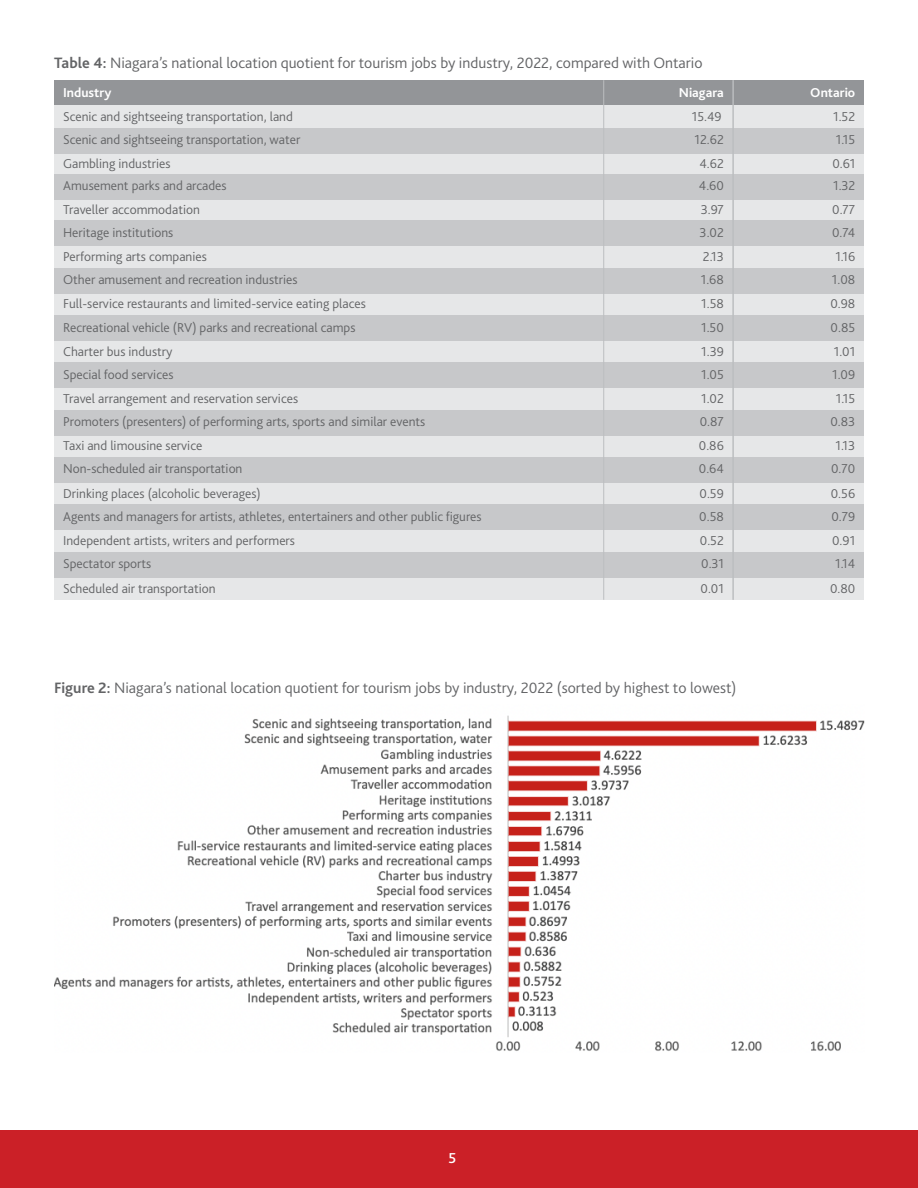
<style>
.page{position:relative;width:918px;height:1188px;background:#fff}
.page>*{position:absolute;margin:0;border:0;box-sizing:border-box;transform-origin:0 0}
.t1{font:300 15.75px "Bliss 2";color:#636466}
.t2{font:500 15px "Bliss 2";color:#fff}
.t3{font:300 13.5px "Bliss 2";color:#636466}
.t4{font:700 13.5px "Bliss 2";color:#fff}
.s1{font-weight:700}
</style>
<div class="page">
<div style="left:0;top:1130px;width:918px;height:58px;background:#cb2027"></div>
<img style="left:54px;top:715px;width:810px;height:336px">
<div style="left:54px;top:80px;width:810px;height:26px;background:#939598"></div>
<div style="left:54px;top:106px;width:810px;height:22px;background:#e6e7e8"></div>
<div style="left:54px;top:153px;width:810px;height:22px;background:#e6e7e8"></div>
<div style="left:54px;top:199px;width:810px;height:22px;background:#e6e7e8"></div>
<div style="left:54px;top:293px;width:810px;height:22px;background:#e6e7e8"></div>
<div style="left:54px;top:246px;width:810px;height:22px;background:#e6e7e8"></div>
<div style="left:54px;top:341px;width:810px;height:22px;background:#e6e7e8"></div>
<div style="left:54px;top:388px;width:810px;height:22px;background:#e6e7e8"></div>
<div style="left:54px;top:435px;width:810px;height:22px;background:#e6e7e8"></div>
<div style="left:54px;top:483px;width:810px;height:22px;background:#e6e7e8"></div>
<div style="left:54px;top:530px;width:810px;height:22px;background:#e6e7e8"></div>
<div style="left:54px;top:578px;width:810px;height:22px;background:#e6e7e8"></div>
<div style="left:54px;top:128px;width:810px;height:25px;background:#c7c8ca"></div>
<div style="left:54px;top:221px;width:810px;height:25px;background:#c7c8ca"></div>
<div style="left:54px;top:174px;width:810px;height:25px;background:#c7c8ca"></div>
<div style="left:54px;top:268px;width:810px;height:25px;background:#c7c8ca"></div>
<div style="left:54px;top:316px;width:810px;height:25px;background:#c7c8ca"></div>
<div style="left:54px;top:363px;width:810px;height:25px;background:#c7c8ca"></div>
<div style="left:54px;top:410px;width:810px;height:25px;background:#c7c8ca"></div>
<div style="left:54px;top:457px;width:810px;height:26px;background:#c7c8ca"></div>
<div style="left:54px;top:505px;width:810px;height:25px;background:#c7c8ca"></div>
<div style="left:54px;top:552px;width:810px;height:26px;background:#c7c8ca"></div>
<hr style="left:603px;top:80px;width:1px;height:520px;background:#bcbec0">
<hr style="left:733px;top:80px;width:1px;height:520px;background:#bcbec0">
<p class="t1" style="left:54px;top:53px;width:650px"><span class="s1">Table 4:</span> Niagara’s national location quotient for tourism jobs by industry, 2022, compared with Ontario</p>
<p class="t4" style="left:63px;top:84px;width:50px">Industry</p>
<p class="t4" style="left:810px;top:84px;width:46px">Ontario</p>
<p class="t3" style="left:833px;top:108px;width:24px">1.52</p>
<p class="t3" style="left:833px;top:155px;width:24px">0.61</p>
<p class="t3" style="left:832px;top:201px;width:25px">0.77</p>
<p class="t4" style="left:679px;top:84px;width:47px">Niagara</p>
<p class="t3" style="left:692px;top:108px;width:31px">15.49</p>
<p class="t3" style="left:700px;top:155px;width:26px">4.62</p>
<p class="t3" style="left:701px;top:201px;width:25px">3.97</p>
<p class="t3" style="left:63px;top:108px;width:231px">Scenic and sightseeing transportation, land</p>
<p class="t3" style="left:63px;top:155px;width:109px">Gambling industries</p>
<p class="t3" style="left:63px;top:201px;width:138px">Traveller accommodation</p>
<p class="t3" style="left:63px;top:131px;width:239px">Scenic and sightseeing transportation, water</p>
<p class="t3" style="left:695px;top:131px;width:31px">12.62</p>
<p class="t3" style="left:836px;top:131px;width:21px">1.15</p>
<p class="t3" style="left:63px;top:177px;width:165px">Amusement parks and arcades</p>
<p class="t3" style="left:699px;top:177px;width:26px">4.60</p>
<p class="t3" style="left:833px;top:177px;width:24px">1.32</p>
<p class="t3" style="left:63px;top:224px;width:112px">Heritage institutions</p>
<p class="t3" style="left:700px;top:224px;width:26px">3.02</p>
<p class="t3" style="left:832px;top:224px;width:25px">0.74</p>
<p class="t3" style="left:63px;top:248px;width:145px">Performing arts companies</p>
<p class="t3" style="left:703px;top:248px;width:22px">2.13</p>
<p class="t3" style="left:835px;top:248px;width:21px">1.16</p>
<p class="t3" style="left:63px;top:271px;width:236px">Other amusement and recreation industries</p>
<p class="t3" style="left:63px;top:319px;width:294px">Recreational vehicle (RV) parks and recreational camps</p>
<p class="t3" style="left:63px;top:366px;width:112px">Special food services</p>
<p class="t3" style="left:63px;top:413px;width:364px">Promoters (presenters) of performing arts, sports and similar events</p>
<p class="t3" style="left:63px;top:461px;width:181px">Non-scheduled air transportation</p>
<p class="t3" style="left:63px;top:508px;width:420px">Agents and managers for artists, athletes, entertainers and other public figures</p>
<p class="t3" style="left:63px;top:556px;width:90px">Spectator sports</p>
<p class="t3" style="left:63px;top:296px;width:304px">Full-service restaurants and limited-service eating places</p>
<p class="t3" style="left:63px;top:343px;width:111px">Charter bus industry</p>
<p class="t3" style="left:63px;top:390px;width:237px">Travel arrangement and reservation services</p>
<p class="t3" style="left:63px;top:438px;width:141px">Taxi and limousine service</p>
<p class="t3" style="left:63px;top:485px;width:199px">Drinking places (alcoholic beverages)</p>
<p class="t3" style="left:63px;top:533px;width:233px">Independent artists, writers and performers</p>
<p class="t3" style="left:63px;top:580px;width:154px">Scheduled air transportation</p>
<p class="t3" style="left:701px;top:271px;width:25px">1.68</p>
<p class="t3" style="left:701px;top:319px;width:24px">1.50</p>
<p class="t3" style="left:701px;top:366px;width:24px">1.05</p>
<p class="t3" style="left:700px;top:413px;width:26px">0.87</p>
<p class="t3" style="left:699px;top:461px;width:26px">0.64</p>
<p class="t3" style="left:699px;top:508px;width:26px">0.58</p>
<p class="t3" style="left:701px;top:556px;width:24px">0.31</p>
<p class="t3" style="left:701px;top:296px;width:24px">1.58</p>
<p class="t3" style="left:701px;top:343px;width:24px">1.39</p>
<p class="t3" style="left:701px;top:390px;width:24px">1.02</p>
<p class="t3" style="left:699px;top:438px;width:26px">0.86</p>
<p class="t3" style="left:700px;top:485px;width:26px">0.59</p>
<p class="t3" style="left:700px;top:533px;width:26px">0.52</p>
<p class="t3" style="left:701px;top:580px;width:25px">0.01</p>
<p class="t3" style="left:832px;top:271px;width:25px">1.08</p>
<p class="t3" style="left:831px;top:319px;width:26px">0.85</p>
<p class="t3" style="left:832px;top:366px;width:25px">1.09</p>
<p class="t3" style="left:830px;top:413px;width:26px">0.83</p>
<p class="t3" style="left:831px;top:461px;width:26px">0.70</p>
<p class="t3" style="left:831px;top:508px;width:25px">0.79</p>
<p class="t3" style="left:835px;top:556px;width:21px">1.14</p>
<p class="t3" style="left:830px;top:296px;width:26px">0.98</p>
<p class="t3" style="left:834px;top:343px;width:23px">1.01</p>
<p class="t3" style="left:836px;top:390px;width:21px">1.15</p>
<p class="t3" style="left:836px;top:438px;width:21px">1.13</p>
<p class="t3" style="left:831px;top:485px;width:26px">0.56</p>
<p class="t3" style="left:832px;top:533px;width:25px">0.91</p>
<p class="t3" style="left:830px;top:580px;width:27px">0.80</p>
<p class="t1" style="left:54px;top:678px;width:684px"><span class="s1">Figure 2:</span> Niagara’s national location quotient for tourism jobs by industry, 2022 (sorted by highest to lowest)</p>
<p class="t2" style="left:448px;top:1149px;width:9px">5</p>
</div>
